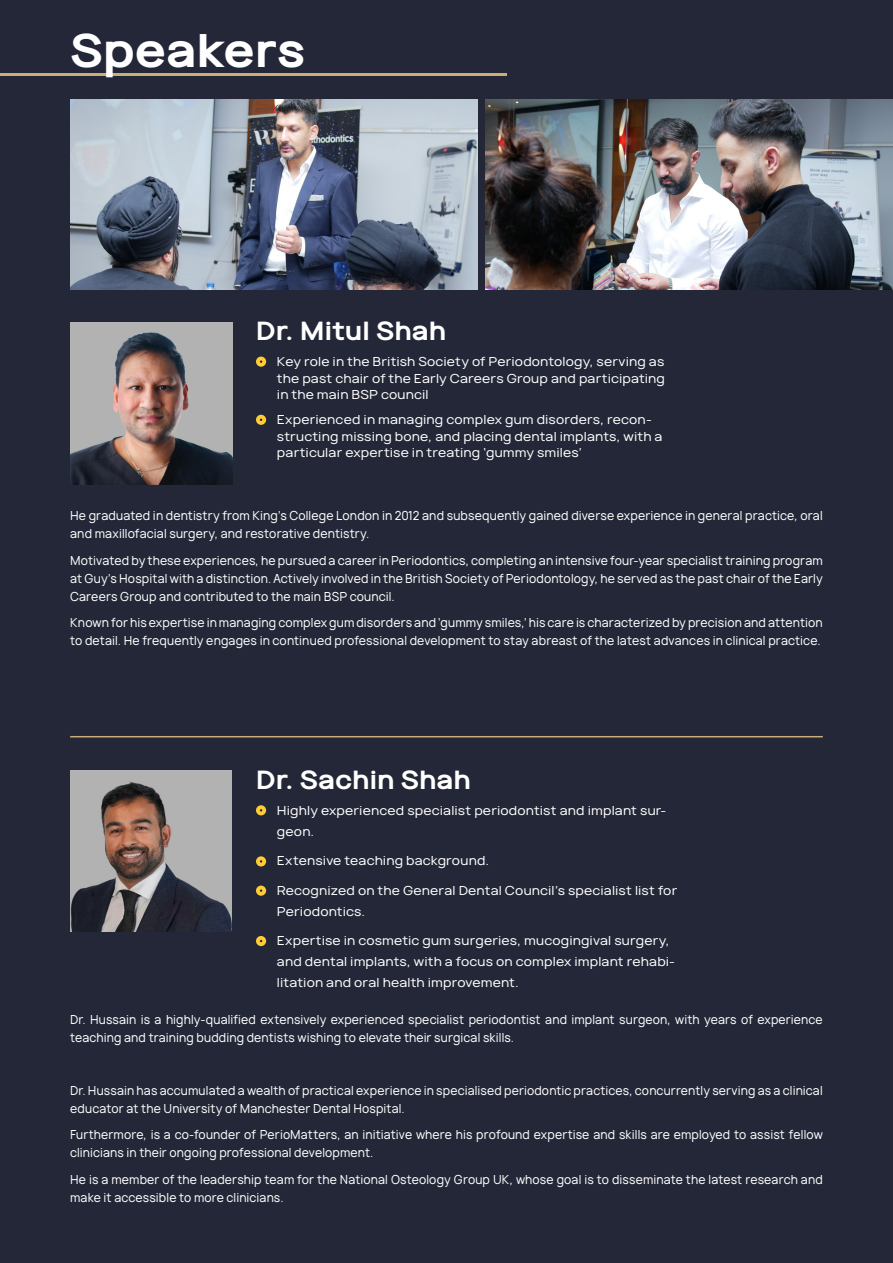
<style>
.page{position:relative;width:893px;height:1263px;background:#232737}
.page>*{position:absolute;margin:0;border:0;box-sizing:border-box;transform-origin:0 0}
.t1{font:800 43.05px "Tyros Pro";letter-spacing:-.005em;color:#fff}
.t2{font:800 24px "Tyros Pro";color:#fff}
.t3{font:500 12px/18px "Tyros Pro";letter-spacing:.015em;color:#fff;scale:.88 1}
.t4{font:500 12px/16.5px "Tyros Pro";letter-spacing:.015em;color:#fff}
</style>
<div class="page">
<hr style="left:0;top:73px;width:506px;height:3px;background:#ccad75">
<img style="left:71px;top:323px;width:161px;height:161px">
<img style="left:70px;top:770px;width:162px;height:162px">
<svg style="left:256px;top:357px;width:10px;height:10px"></svg>
<svg style="left:256px;top:415px;width:10px;height:10px"></svg>
<svg style="left:256px;top:805px;width:10px;height:10px"></svg>
<svg style="left:256px;top:856px;width:10px;height:10px"></svg>
<svg style="left:256px;top:885px;width:10px;height:11px"></svg>
<svg style="left:256px;top:936px;width:10px;height:10px"></svg>
<hr style="left:70px;top:736px;width:753px;height:1px;background:#ccad75">
<img style="left:71px;top:99px;width:407px;height:190px">
<img style="left:486px;top:99px;width:407px;height:190px">
<p class="t1" style="left:70px;top:30px;width:237px">Speakers</p>
<p class="t2" style="left:256px;top:319px;width:192px">Dr. Mitul Shah</p>
<p class="t4" style="left:277px;top:354px;width:389px;text-align:justify">Key role in the British Society of Periodontology, serving as the past chair of the Early Careers Group and participating in the main BSP council</p>
<p class="t4" style="left:277px;top:412px;width:387px">Experienced in managing complex gum disorders, recon&shy;structing missing bone, and placing dental implants, with a particular expertise in treating ‘gummy smiles’</p>
<p class="t3" style="left:70px;top:508px;width:857px">He graduated in dentistry from King’s College London in 2012 and subsequently gained diverse experience in general practice, oral and maxillofacial surgery, and restorative dentistry.</p>
<p class="t3" style="left:70px;top:552px;width:857px;text-align:justify">Motivated by these experiences, he pursued a career in Periodontics, completing an intensive four-year specialist training program at Guy’s Hospital with a distinction. Actively involved in the British Society of Periodontology, he served as the past chair of the Early Careers Group and contributed to the main BSP council.</p>
<p class="t3" style="left:70px;top:615px;width:857px">Known for his expertise in managing complex gum disorders and ‘gummy smiles,’ his care is characterized by precision and attention to detail. He frequently engages in continued professional development to stay abreast of the latest advances in clinical practice.</p>
<p class="t2" style="left:256px;top:768px;width:216px">Dr. Sachin Shah</p>
<p class="t4" style="left:277px;top:801px;width:391px;line-height:21px">Highly experienced specialist periodontist and implant sur&shy;geon.</p>
<p class="t4" style="left:277px;top:853px;width:214px">Extensive teaching background.</p>
<p class="t4" style="left:277px;top:881px;width:402px;line-height:21px">Recognized on the General Dental Council’s specialist list for<br>Periodontics.</p>
<p class="t4" style="left:277px;top:931px;width:400px;line-height:21px">Expertise in cosmetic gum surgeries, mucogingival surgery, and dental implants, with a focus on complex implant rehabi&shy;litation and oral health improvement.</p>
<p class="t3" style="left:70px;top:1011px;width:857px">Dr. Hussain is a highly-qualified extensively experienced specialist periodontist and implant surgeon, with years of experience teaching and training budding dentists wishing to elevate their surgical skills.</p>
<p class="t3" style="left:70px;top:1082px;width:857px">Dr. Hussain has accumulated a wealth of practical experience in specialised periodontic practices, concurrently serving as a clinical educator at the University of Manchester Dental Hospital.</p>
<p class="t3" style="left:70px;top:1126px;width:857px">Furthermore, is a co-founder of PerioMatters, an initiative where his profound expertise and skills are employed to assist fellow clinicians in their ongoing professional development.</p>
<p class="t3" style="left:70px;top:1171px;width:857px">He is a member of the leadership team for the National Osteology Group UK, whose goal is to disseminate the latest research and make it accessible to more clinicians.</p>
</div>
